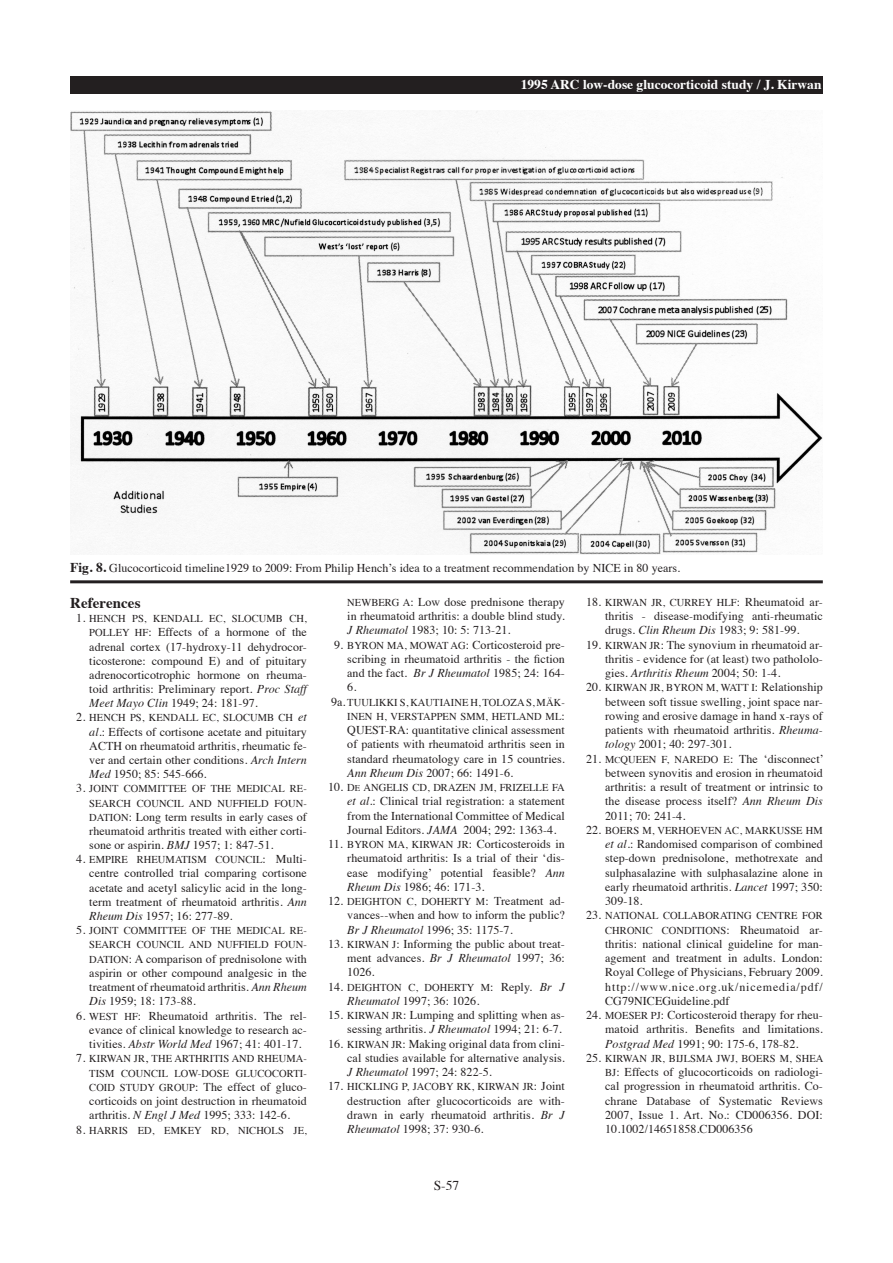
<style>
.page{position:relative;width:893px;height:1263px;background:#fff}
.page>*{position:absolute;margin:0;border:0;box-sizing:border-box;transform-origin:0 0}
.t1{font:700 15px "Times";letter-spacing:.005em;color:#231f20}
.t2{font:700 13.5px "Times";color:#fff}
.t3{font:13.5px "Times";color:#231f20}
.t4{font:12px/14.2px "Times";letter-spacing:.005em;color:#231f20;text-align:justify}
.t5{font:10.5px/14.2px "Times";letter-spacing:.005em;color:#231f20;text-align:right}
.s1{font-weight:700;font-size:13.5px}
.s2{font-size:12px}
.s3{font-size:10.5px}
.s4{font-style:italic}
.s5{font-style:italic;font-size:12px}
.s6{font-size:8.85px}
</style>
<div class="page">
<div style="left:70px;top:77px;width:753px;height:17px;background:#231f20"></div>
<hr style="left:70px;top:580px;width:753px;height:3px;background:#231f20">
<img style="left:70px;top:111px;width:753px;height:444px">
<p class="t2" style="left:521px;top:71px;width:302px">1995 ARC low-dose glucocorticoid study / J. Kirwan</p>
<p class="t4" style="left:70px;top:560px;width:612px"><span class="s1">Fig. 8.</span> Glucocorticoid timeline1929 to 2009: From Philip Hench’s idea to a treatment recommendation by NICE in 80 years.</p>
<p class="t1" style="left:70px;top:589px;width:72px">References</p>
<p class="t5" style="left:76px;top:611px;width:232px"><span class="s2">1.</span> HENCH PS, KENDALL EC, SLOCUMB CH,</p>
<p class="t4" style="left:89px;top:624px;width:219px"><span class="s3">POLLEY HF</span>: Effects of a hormone of the adrenal cortex (17-hydroxy-11 dehydrocor&shy;ticosterone: compound E) and of pituitary adrenocorticotrophic hormone on rheuma&shy;toid arthritis: Preliminary report. <span class="s4">Proc Staff Meet Mayo Clin</span> 1949; 24: 181-97.</p>
<p class="t5" style="left:76px;top:710px;width:232px"><span class="s2">2.</span> HENCH PS, KENDALL EC, SLOCUMB CH <span class="s5">et</span></p>
<p class="t4" style="left:89px;top:723px;width:219px"><span class="s4">al.</span>: Effects of cortisone acetate and pituitary ACTH on rheumatoid arthritis, rheumatic fe&shy;ver and certain other conditions. <span class="s4">Arch Intern Med</span> 1950; 85: 545-666.</p>
<p class="t5" style="left:76px;top:781px;width:232px"><span class="s2">3.</span> JOINT COMMITTEE OF THE MEDICAL RE-<br>SEARCH COUNCIL AND NUFFIELD FOUN-</p>
<p class="t4" style="left:89px;top:808px;width:219px"><span class="s3">DATION</span>: Long term results in early cases of rheumatoid arthritis treated with either corti&shy;sone or aspirin. <span class="s4">BMJ</span> 1957; 1: 847-51.</p>
<p class="t5" style="left:76px;top:852px;width:232px"><span class="s2">4.</span> EMPIRE RHEUMATISM COUNCIL<span class="s2">: Multi-</span></p>
<p class="t4" style="left:89px;top:865px;width:219px">centre controlled trial comparing cortisone acetate and acetyl salicylic acid in the long&shy;term treatment of rheumatoid arthritis. <span class="s4">Ann Rheum Dis</span> 1957; 16: 277-89.</p>
<p class="t5" style="left:76px;top:922px;width:232px"><span class="s2">5.</span> JOINT COMMITTEE OF THE MEDICAL RE-<br>SEARCH COUNCIL AND NUFFIELD FOUN-</p>
<p class="t4" style="left:89px;top:950px;width:219px"><span class="s3">DATION</span>: A comparison of prednisolone with aspirin or other compound analgesic in the treatment of rheumatoid arthritis. <span class="s4">Ann Rheum Dis</span> 1959; 18: 173-88.</p>
<p class="t4" style="left:89px;top:1007px;width:219px;text-indent:-13px">6. <span class="s3">WEST HF</span>: Rheumatoid arthritis. The rel&shy;evance of clinical knowledge to research ac&shy;tivities. <span class="s4">Abstr World Med</span> 1967; 41: 401-17.</p>
<p class="t5" style="left:76px;top:1051px;width:232px"><span class="s2">7.</span> KIRWAN JR<span class="s2">,</span> THE ARTHRITIS AND RHEUMA-<br>TISM COUNCIL LOW-DOSE GLUCOCORTI-</p>
<p class="t4" style="left:89px;top:1079px;width:219px"><span class="s3">COID STUDY GROUP</span>: The effect of gluco&shy;corticoids on joint destruction in rheumatoid arthritis. <span class="s4">N Engl J Med</span> 1995; 333: 142-6.</p>
<p class="t5" style="left:76px;top:1122px;width:232px"><span class="s2">8.</span> HARRIS ED, EMKEY RD, NICHOLS JE,</p>
<p class="t4" style="left:347px;top:594px;width:219px"><span class="s3">NEWBERG A</span>: Low dose prednisone therapy in rheumatoid arthritis: a double blind study.<br><span class="s4">J Rheumatol</span> 1983; 10: 5: 713-21.</p>
<p class="t4" style="left:347px;top:636px;width:219px;text-indent:-13px">9. <span class="s3">BYRON MA, MOWAT AG</span>: Corticosteroid pre&shy;scribing in rheumatoid arthritis - the fiction and the fact. <span class="s4">Br J Rheumatol</span> 1985; 24: 164- 6.</p>
<p class="t5" style="left:331px;top:694px;width:235px"><span class="s2">9a.</span> TUULIKKI S, KAUTIAINE H, TOLOZA S, MÄK-<br>INEN H, VERSTAPPEN SMM, HETLAND ML<span class="s2">:</span></p>
<p class="t4" style="left:347px;top:722px;width:219px">QUEST-RA: quantitative clinical assessment of patients with rheumatoid arthritis seen in standard rheumatology care in 15 countries.<br><span class="s4">Ann Rheum Dis</span> 2007; 66: 1491-6.</p>
<p class="t5" style="left:328px;top:779px;width:238px"><span class="s2">10.</span> D<span class="s6">E</span> ANGELIS CD, DRAZEN JM, FRIZELLE FA</p>
<p class="t4" style="left:347px;top:793px;width:219px"><span class="s4">et al.</span>: Clinical trial registration: a statement from the International Committee of Medical Journal Editors. <span class="s4">JAMA</span> 2004; 292: 1363-4.</p>
<p class="t4" style="left:347px;top:836px;width:219px;text-indent:-19px">11. <span class="s3">BYRON MA, KIRWAN JR</span>: Corticosteroids in rheumatoid arthritis: Is a trial of their ‘dis&shy;ease modifying’ potential feasible? <span class="s4">Ann Rheum Dis</span> 1986; 46: 171-3.</p>
<p class="t5" style="left:328px;top:893px;width:238px"><span class="s2">12.</span> DEIGHTON C, DOHERTY M<span class="s2">: Treatment ad-</span></p>
<p class="t4" style="left:347px;top:907px;width:219px">vances--when and how to inform the public?<br><span class="s4">Br J Rheumatol</span> 1996; 35: 1175-7.</p>
<p class="t4" style="left:347px;top:936px;width:219px;text-indent:-19px">13. <span class="s3">KIRWAN J</span>: Informing the public about treat&shy;ment advances. <span class="s4">Br J Rheumatol</span> 1997; 36:<br>1026.</p>
<p class="t5" style="left:328px;top:979px;width:238px"><span class="s2">14.</span> DEIGHTON C, DOHERTY M<span class="s2">: Reply.</span> <span class="s5">Br J</span></p>
<p class="t4" style="left:347px;top:993px;width:134px"><span class="s4">Rheumatol</span> 1997; 36: 1026.</p>
<p class="t4" style="left:328px;top:1007px;width:238px;text-align:right">15. <span class="s3">KIRWAN JR</span>: Lumping and splitting when as&shy;sessing arthritis. <span class="s4">J Rheumatol</span> 1994; 21: 6-7.</p>
<p class="t4" style="left:347px;top:1035px;width:219px;text-indent:-19px">16. <span class="s3">KIRWAN JR</span>: Making original data from clini&shy;cal studies available for alternative analysis.<br><span class="s4">J Rheumatol</span> 1997; 24: 822-5.</p>
<p class="t5" style="left:328px;top:1079px;width:238px"><span class="s2">17.</span> HICKLING P, JACOBY RK, KIRWAN JR<span class="s2">: Joint</span></p>
<p class="t4" style="left:347px;top:1092px;width:219px">destruction after glucocorticoids are with&shy;drawn in early rheumatoid arthritis. <span class="s4">Br J Rheumatol</span> 1998; 37: 930-6.</p>
<p class="t3" style="left:434px;top:1173px;width:27px">S-57</p>
<p class="t5" style="left:586px;top:594px;width:238px"><span class="s2">18.</span> KIRWAN JR, CURREY HLF<span class="s2">: Rheumatoid ar-</span></p>
<p class="t4" style="left:605px;top:608px;width:219px">thritis - disease-modifying anti-rheumatic drugs. <span class="s4">Clin Rheum Dis</span> 1983; 9: 581-99.</p>
<p class="t4" style="left:605px;top:636px;width:219px;text-indent:-19px">19. <span class="s3">KIRWAN JR</span>: The synovium in rheumatoid ar&shy;thritis - evidence for (at least) two pathololo&shy;gies. <span class="s4">Arthritis Rheum</span> 2004; 50: 1-4.</p>
<p class="t5" style="left:586px;top:680px;width:238px"><span class="s2">20.</span> KIRWAN JR, BYRON M, WATT I<span class="s2">: Relationship</span></p>
<p class="t4" style="left:605px;top:693px;width:219px">between soft tissue swelling, joint space nar&shy;rowing and erosive damage in hand x-rays of patients with rheumatoid arthritis. <span class="s4">Rheuma&shy;tology</span> 2001; 40: 297-301.</p>
<p class="t4" style="left:605px;top:750px;width:220px;text-indent:-19px">21. <span class="s3">M</span><span class="s6">C</span><span class="s3">QUEEN F, NAREDO E</span>: The ‘disconnect’ between synovitis and erosion in rheumatoid arthritis: a result of treatment or intrinsic to the disease process itself? <span class="s4">Ann Rheum Dis </span>2011; 70: 241-4.</p>
<p class="t5" style="left:586px;top:822px;width:238px"><span class="s2">22.</span> BOERS M, VERHOEVEN AC, MARKUSSE HM</p>
<p class="t4" style="left:605px;top:836px;width:219px"><span class="s4">et al.</span>: Randomised comparison of combined step-down prednisolone, methotrexate and sulphasalazine with sulphasalazine alone in early rheumatoid arthritis. <span class="s4">Lancet</span> 1997; 350:<br>309-18.</p>
<p class="t5" style="left:586px;top:908px;width:238px"><span class="s2">23.</span> NATIONAL COLLABORATING CENTRE FOR<br>CHRONIC CONDITIONS<span class="s2">: Rheumatoid ar-</span></p>
<p class="t4" style="left:605px;top:936px;width:219px">thritis: national clinical guideline for man&shy;agement and treatment in adults. London:<br>Royal College of Physicians, February 2009. http://www.nice.org.uk/nicemedia/pdf/ CG79NICEGuideline.pdf</p>
<p class="t4" style="left:605px;top:1007px;width:219px;text-indent:-19px">24. <span class="s3">MOESER PJ</span>: Corticosteroid therapy for rheu&shy;matoid arthritis. Benefits and limitations.<br><span class="s4">Postgrad Med</span> 1991; 90: 175-6, 178-82.</p>
<p class="t5" style="left:586px;top:1050px;width:239px"><span class="s2">25.</span> KIRWAN JR, BIJLSMA JWJ, BOERS M, SHEA</p>
<p class="t4" style="left:605px;top:1064px;width:219px"><span class="s3">BJ</span>: Effects of glucocorticoids on radiologi&shy;cal progression in rheumatoid arthritis. Co&shy;chrane Database of Systematic Reviews 2007, Issue 1. Art. No.: CD006356. DOI:<br>10.1002/14651858.CD006356</p>
</div>
